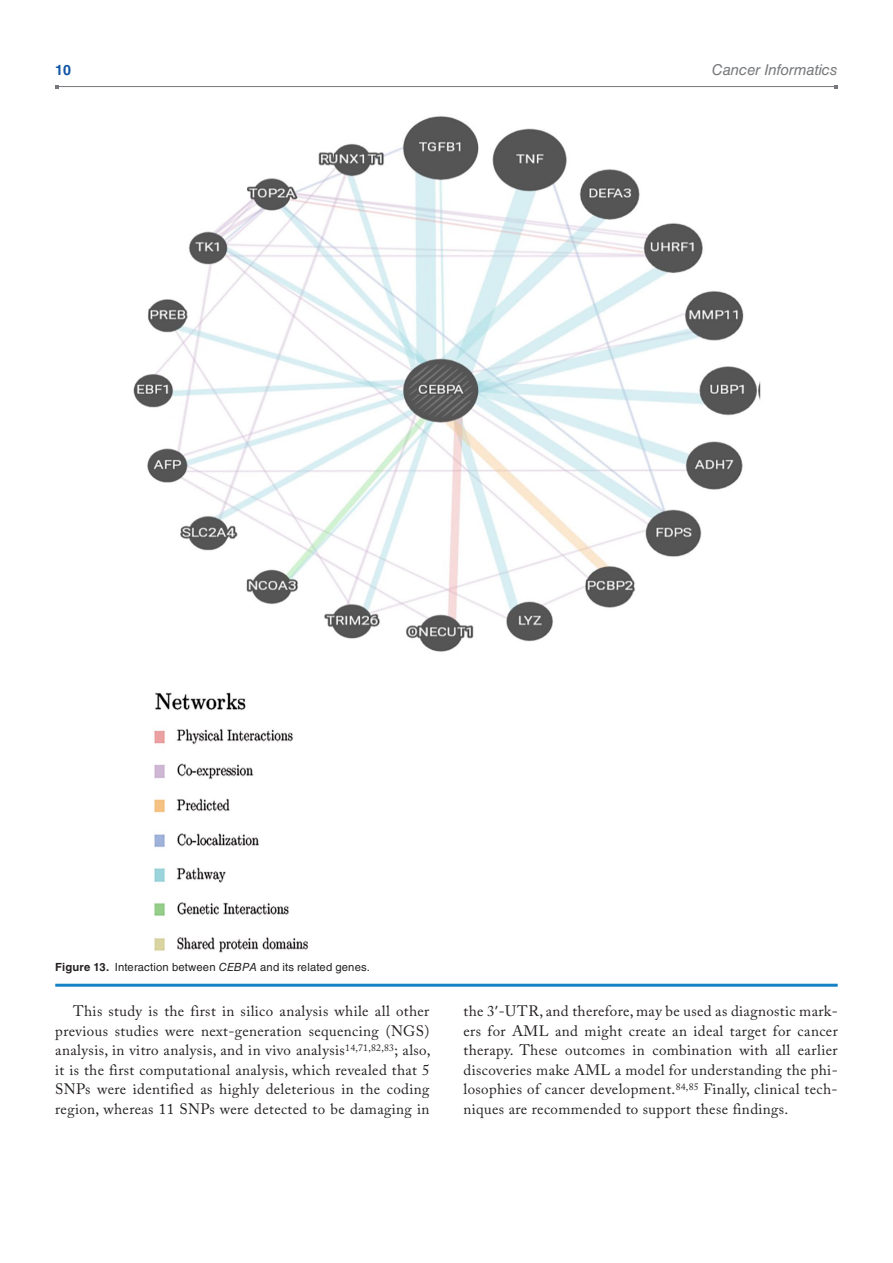
<style>
.page{position:relative;width:893px;height:1263px;background:#fff}
.page>*{position:absolute;margin:0;border:0;box-sizing:border-box;transform-origin:0 0}
.t1{font:15px/19.5px "Adobe Caslon Pro";letter-spacing:.025em;color:#231f20;text-align:justify}
.t2{font:italic 15px "Helvetica LT Std";letter-spacing:-.005em;color:#76787b}
.t3{font:700 14.25px "Helvetica LT Std";color:#1055a4}
.t4{font:11.25px "Helvetica LT Std";letter-spacing:.015em;color:#231f20}
.s1{font-weight:700}
.s2{font-style:italic}
.s3{font-family:"Calibri"}
</style>
<div class="page">
<hr style="left:57px;top:86px;width:779px;height:1px;background:#76787b">
<hr style="left:55px;top:984px;width:783px;height:3px;background:#1582c5">
<img style="left:133px;top:116px;width:628px;height:837px">
<p class="t3" style="left:55px;top:61px;width:17px">10</p>
<p class="t2" style="left:712px;top:61px;width:127px">Cancer Informatics</p>
<p class="t4" style="left:55px;top:960px;width:316px"><span class="s1">Figure 13.</span> Interaction between <span class="s2">CEBPA</span> and its related genes.</p>
<p class="t1" style="left:55px;top:1001px;width:377px;text-indent:18px">This study is the first in silico analysis while all other previous studies were next-generation sequencing (NGS) analysis, in vitro analysis, and in vivo analysis<sup>14,71,82,83</sup>; also, it is the first computational analysis, which revealed that 5<br>SNPs were identified as highly deleterious in the coding region, whereas 11 SNPs were detected to be damaging in</p>
<p class="t1" style="left:463px;top:1001px;width:376px">the 3<span class="s3">′</span>-UTR, and therefore, may be used as diagnostic mark&shy;ers for AML and might create an ideal target for cancer therapy. These outcomes in combination with all earlier discoveries make AML a model for understanding the phi&shy;losophies of cancer development.<sup>84,85</sup> Finally, clinical tech&shy;niques are recommended to support these findings.</p>
</div>
